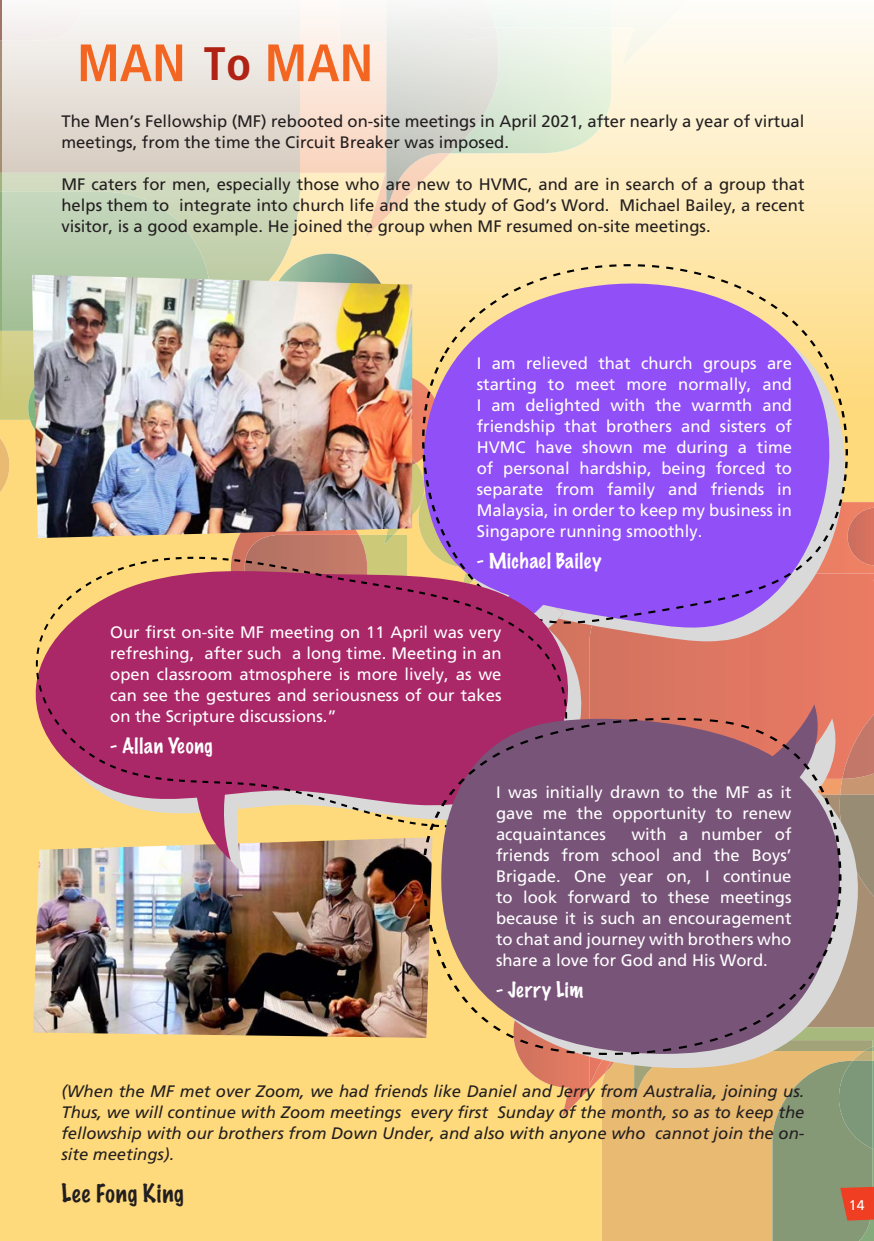
<style>
.page{position:relative;width:874px;height:1241px;background:#fff}
.page>*{position:absolute;margin:0;border:0;box-sizing:border-box;transform-origin:0 0}
.t1{font:700 condensed 52.5px "Frutiger";color:#f36621}
.t2{font:700 condensed 46.9px "Frutiger";color:#af2214}
.t3{font:100 22.75px "Marker Felt";letter-spacing:.04em;color:#231f20}
.t4{font:100 19.25px "Marker Felt";letter-spacing:.04em;color:#fff}
.t5{font:16.62px/21px "Frutiger";color:#fff;text-align:justify}
.t6{font:16.62px/21px "Frutiger";color:#231f20}
.t7{font:italic 16.62px/21px "Frutiger";color:#231f20;text-align:justify}
.t8{font:14px "Frutiger";color:#fff}
</style>
<div class="page">
<svg style="left:0;top:0;width:2px;height:74px"></svg>
<svg style="left:2px;top:10px;width:871px;height:243px;background:#ede7cf"></svg>
<img style="left:0;top:253px;width:874px;height:987px">
<svg style="left:422px;top:717px;width:419px;height:337px;background:#896179"></svg>
<p class="t1" style="left:77px;top:32px;width:110px">MAN</p>
<p class="t2" style="left:203px;top:36px;width:49px">To</p>
<p class="t1" style="left:264px;top:32px;width:110px">MAN</p>
<p class="t6" style="left:61px;top:111px;width:744px">The Men’s Fellowship (MF) rebooted on-site meetings in April 2021, after nearly a year of virtual meetings, from the time the Circuit Breaker was imposed.</p>
<p class="t6" style="left:61px;top:174px;width:744px;text-align:justify">MF caters for men, especially those who are new to HVMC, and are in search of a group that helps them to integrate into church life and the study of God’s Word. Michael Bailey, a recent visitor, is a good example. He joined the group when MF resumed on-site meetings.</p>
<p class="t5" style="left:476px;top:352px;width:317px">I am relieved that church groups are starting to meet more normally, and I am delighted with the warmth and friendship that brothers and sisters of HVMC have shown me during a time of personal hardship, being forced to separate from family and friends in Malaysia, in order to keep my business in Singapore running smoothly.</p>
<p class="t4" style="left:476px;top:545px;width:126px">- Michael Bailey</p>
<p class="t5" style="left:110px;top:622px;width:393px">Our first on-site MF meeting on 11 April was very refreshing, after such a long time. Meeting in an open classroom atmosphere is more lively, as we can see the gestures and seriousness of our takes on the Scripture discussions.”</p>
<p class="t4" style="left:110px;top:730px;width:104px">- Allan Yeong</p>
<p class="t5" style="left:495px;top:781px;width:297px">I was initially drawn to the MF as it gave me the opportunity to renew acquaintances</p>
<p class="t5" style="left:495px;top:823px;width:297px;text-indent:135px">with a number of friends from school and the Boys’ Brigade. One year on, I continue to look forward to these meetings because it is such an encouragement to chat and journey with brothers who share a love for God and His Word.</p>
<p class="t4" style="left:495px;top:973px;width:89px">- Jerry Lim</p>
<p class="t7" style="left:61px;top:1080px;width:744px">(When the MF met over Zoom, we had friends like Daniel and Jerry from Australia, joining us.<br>Thus, we will continue with Zoom meetings every first Sunday of the month, so as to keep the fellowship with our brothers from Down Under, and also with anyone who cannot join the on&shy;site meetings).</p>
<p class="t3" style="left:61px;top:1175px;width:124px">Lee Fong King</p>
<p class="t8" style="left:848px;top:1197px;width:17px">14</p>
</div>
